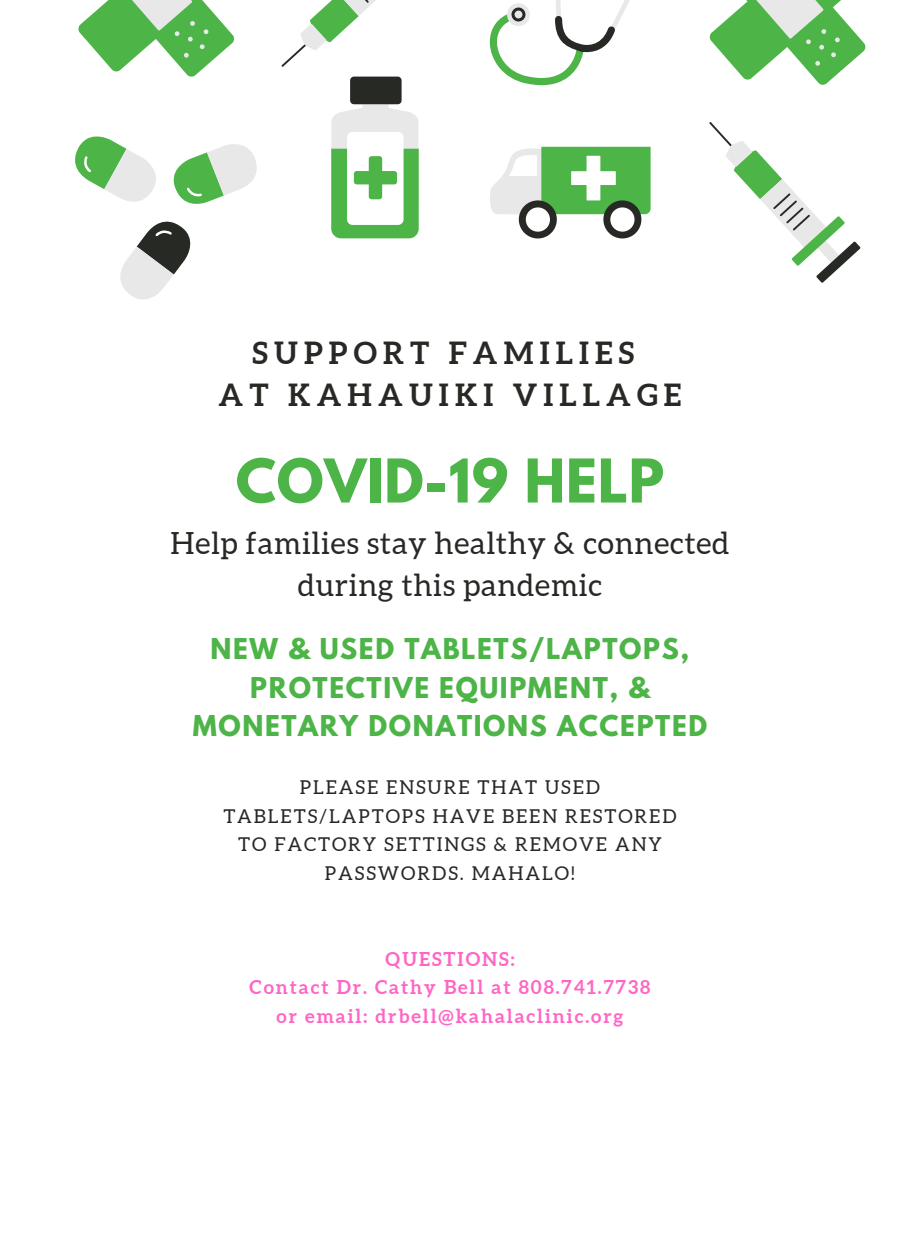
<style>
.page{position:relative;width:900px;height:1260px;background:#fff}
.page>*{position:absolute;margin:0;border:0;box-sizing:border-box;transform-origin:0 0}
.t1{font:700 53.5px "League Spartan";letter-spacing:.015em;color:#4db447}
.t2{font:30.5px/42px "Aleo";letter-spacing:.025em;color:#272925;text-align:center}
.t3{font:700 30.5px/42px "Aleo";letter-spacing:.2em;color:#272925;text-align:center}
.t4{font:700 25.5px/38.2px "League Spartan";letter-spacing:.065em;color:#4db447;text-align:center}
.t5{font:19px/28.8px "Aleo";letter-spacing:.1em;color:#272925;text-align:center}
.t6{font:700 19px/28.8px "Aleo";letter-spacing:.1em;color:#ff66c4;text-align:center}
</style>
<div class="page">
<svg style="left:490px;top:0;width:140px;height:85px"></svg>
<svg style="left:490px;top:147px;width:161px;height:91px"></svg>
<svg style="left:75px;top:136px;width:182px;height:164px"></svg>
<svg style="left:331px;top:104px;width:88px;height:134px;background:#97ce94"></svg>
<div style="left:347px;top:132px;width:57px;height:93px;background:#fff;border-radius:6px"></div>
<div style="left:350px;top:77px;width:52px;height:27px;background:#272925;border-radius:4px"></div>
<div style="left:354px;top:171px;width:43px;height:13px;background:#4db447;border-radius:3px"></div>
<div style="left:369px;top:156px;width:13px;height:43px;background:#4db447;border-radius:3px"></div>
<svg style="left:78px;top:0;width:156px;height:77px"></svg>
<svg style="left:282px;top:0;width:94px;height:67px"></svg>
<svg style="left:710px;top:0;width:156px;height:85px"></svg>
<svg style="left:709px;top:122px;width:151px;height:161px"></svg>
<h2 class="t3" style="left:219px;top:332px;width:464px">SUPPORT FAMILIES<br>AT KAHAUIKI VILLAGE</h2>
<h1 class="t1" style="left:236px;top:454px;width:430px">COVID-19 HELP</h1>
<h2 class="t2" style="left:171px;top:523px;width:560px">Help families stay healthy &amp; connected during this pandemic</h2>
<h3 class="t4" style="left:193px;top:633px;width:516px">NEW &amp; USED TABLETS/LAPTOPS,<br>PROTECTIVE EQUIPMENT, &amp;<br>MONETARY DONATIONS ACCEPTED</h3>
<p class="t5" style="left:223px;top:773px;width:455px">PLEASE ENSURE THAT USED<br>TABLETS/LAPTOPS HAVE BEEN RESTORED<br>TO FACTORY SETTINGS &amp; REMOVE ANY<br>PASSWORDS. MAHALO!</p>
<p class="t6" style="left:250px;top:944px;width:402px">QUESTIONS:<br>Contact Dr. Cathy Bell at 808.741.7738 or email: drbell@kahalaclinic.org</p>
</div>
